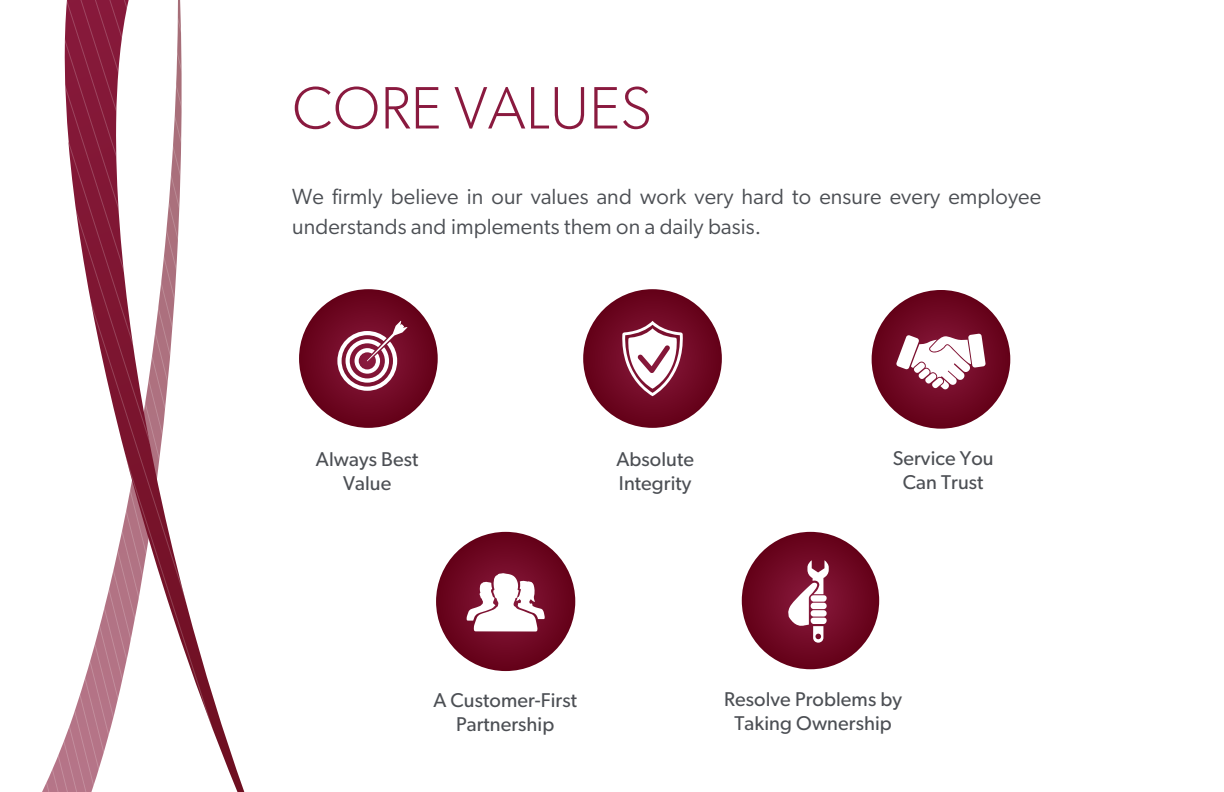
<style>
.page{position:relative;width:1224px;height:792px;background:#fff}
.page>*{position:absolute;margin:0;border:0;box-sizing:border-box;transform-origin:0 0}
.Headlines{font:300 60px "Gibson";letter-spacing:.005em;color:#8a1a3f}
.Program_Copy{font:22px/30px "Gibson";letter-spacing:.005em;color:#4c4f54}
.Program_Copy-2{font:20px/24px "Gibson";letter-spacing:.005em;color:#4c4f54;text-align:center}
</style>
<div class="page">
<svg style="left:63px;top:0;width:181px;height:792px"></svg>
<div style="left:436px;top:532px;width:139px;height:139px;background:#6b061f;border-radius:70px"></div>
<svg style="left:467px;top:573px;width:78px;height:59px"></svg>
<div style="left:872px;top:290px;width:138px;height:139px;background:#6b051f;border-radius:69px"></div>
<svg style="left:896px;top:334px;width:90px;height:56px"></svg>
<div style="left:583px;top:289px;width:139px;height:139px;background:#6b061f;border-radius:69px"></div>
<svg style="left:622px;top:321px;width:61px;height:75px"></svg>
<div style="left:299px;top:289px;width:139px;height:139px;background:#6b051f;border-radius:69px"></div>
<svg style="left:337px;top:321px;width:70px;height:70px"></svg>
<svg style="left:742px;top:532px;width:137px;height:137px;background:#6d0721"></svg>
<svg style="left:786px;top:560px;width:43px;height:83px"></svg>
<p class="Headlines" style="left:292px;top:72px;width:361px">CORE VALUES</p>
<p class="Program_Copy" style="left:292px;top:181px;width:750px">We firmly believe in our values and work very hard to ensure every employee understands and implements them on a daily basis.</p>
<p class="Program_Copy-2" style="left:316px;top:446px;width:104px">Always Best<br>Value</p>
<p class="Program_Copy-2" style="left:616px;top:446px;width:79px;text-align:left">Absolute<br>Integrity</p>
<p class="Program_Copy-2" style="left:893px;top:446px;width:103px">Service You<br>Can Trust</p>
<p class="Program_Copy-2" style="left:433px;top:688px;width:145px">A Customer-First<br>Partnership</p>
<p class="Program_Copy-2" style="left:724px;top:687px;width:179px">Resolve Problems by<br>Taking Ownership</p>
</div>
